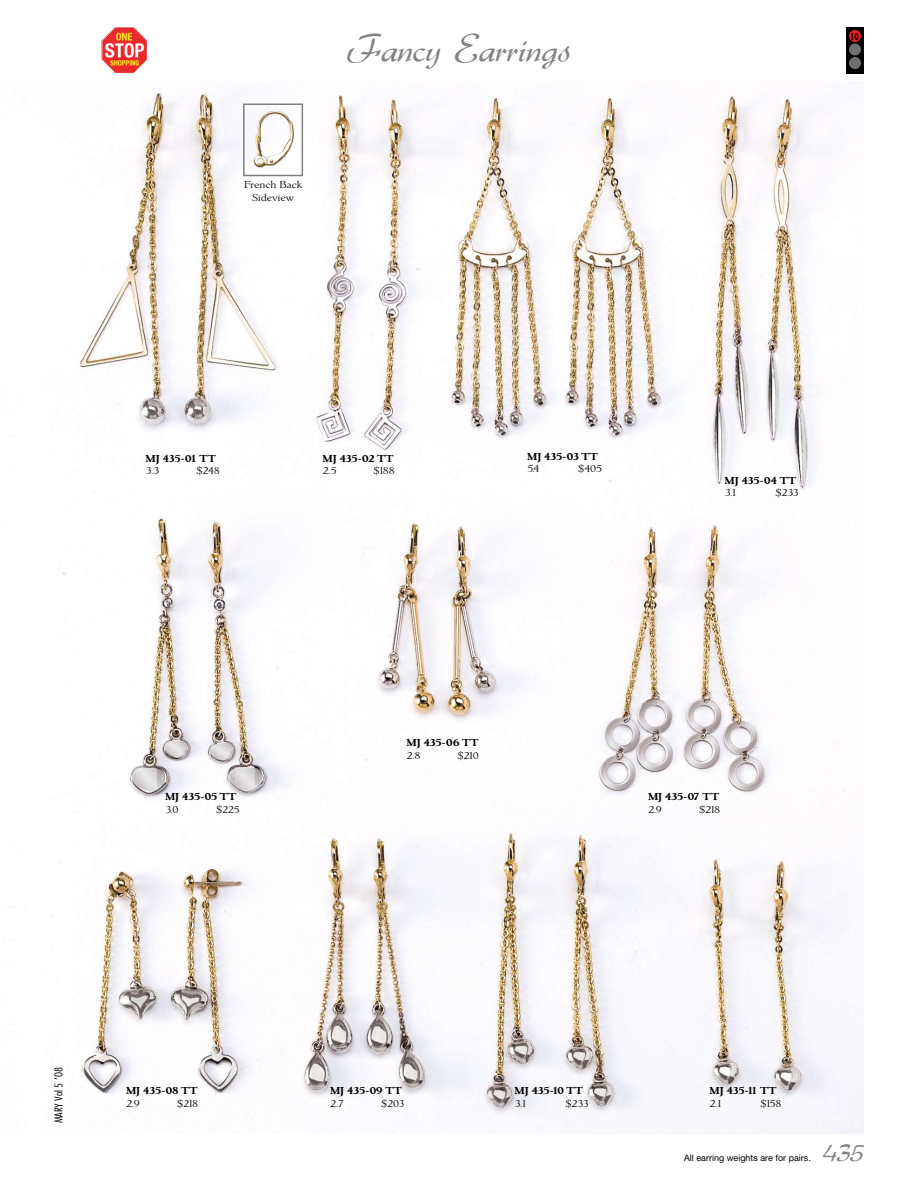
<style>
.page{position:relative;width:918px;height:1188px;background:#fff}
.page>*{position:absolute;margin:0;border:0;box-sizing:border-box;transform-origin:0 0}
.t1{font:42px "Gabrielle";color:#808284}
.t2{font:27px "Gabrielle";color:#808284}
.t3{font:700 10.5px "Erasmus";letter-spacing:-.04em;color:#000;scale:1.15 1}
.t4{font:300 10.5px "Erasmus";letter-spacing:-.02em;color:#000;scale:1.15 1}
.t5{font:300 10.5px/12.6px "Erasmus";color:#000;text-align:center;scale:1.15 1}
.t6{font:300 condensed 10.5px "Futura";color:#000;scale:1.15 1}
.t7{font:9px "Helvetica Neue";color:#000}
.t8{font:700 condensed 9px "Futura";color:#000}
</style>
<div class="page">
<img style="left:101px;top:27px;width:47px;height:46px;border-radius:13px">
<img style="left:11px;top:92px;width:853px;height:1042px">
<img style="left:220px;top:97px;width:109px;height:95px">
<div style="left:846px;top:27px;width:18px;height:47px;background:#000"></div>
<div style="left:849px;top:30px;width:12px;height:12px;background:#ed1c24;border-radius:50%"></div>
<div style="left:849px;top:44px;width:12px;height:12px;background:#6d6f71;border-radius:50%"></div>
<div style="left:849px;top:57px;width:12px;height:12px;background:#6d6f71;border-radius:50%"></div>
<p class="t5" style="left:244px;top:178px;width:52px">French Back<br>Sideview</p>
<h1 class="t1" style="left:348px;top:23px;width:224px">Fancy Earrings</h1>
<p class="t8" style="left:850px;top:31px;width:10px">10</p>
<p class="t3" style="left:146px;top:451px;width:63px">MJ 435-01 TT</p>
<p class="t4" style="left:146px;top:464px;width:13px">3.3</p>
<p class="t4" style="left:197px;top:464px;width:22px">$248</p>
<p class="t3" style="left:322px;top:451px;width:63px">MJ 435-02 TT</p>
<p class="t4" style="left:322px;top:464px;width:14px">2.5</p>
<p class="t4" style="left:374px;top:464px;width:20px">$188</p>
<p class="t3" style="left:527px;top:449px;width:63px">MJ 435-03 TT</p>
<p class="t4" style="left:527px;top:462px;width:12px">5.4</p>
<p class="t4" style="left:578px;top:462px;width:22px">$405</p>
<p class="t3" style="left:724px;top:473px;width:64px">MJ 435-04 TT</p>
<p class="t4" style="left:724px;top:486px;width:13px">3.1</p>
<p class="t4" style="left:776px;top:486px;width:22px">$233</p>
<p class="t3" style="left:165px;top:790px;width:64px">MJ 435-05 TT</p>
<p class="t4" style="left:165px;top:802px;width:13px">3.0</p>
<p class="t4" style="left:216px;top:802px;width:22px">$225</p>
<p class="t3" style="left:406px;top:736px;width:64px">MJ 435-06 TT</p>
<p class="t4" style="left:406px;top:748px;width:14px">2.8</p>
<p class="t4" style="left:458px;top:748px;width:20px">$210</p>
<p class="t3" style="left:648px;top:790px;width:63px">MJ 435-07 TT</p>
<p class="t4" style="left:648px;top:802px;width:14px">2.9</p>
<p class="t4" style="left:699px;top:802px;width:20px">$218</p>
<p class="t6" style="left:52px;top:1123px;width:50px;rotate:-90deg">MARY Vol 5 ‘08</p>
<p class="t3" style="left:126px;top:1084px;width:64px">MJ 435-08 TT</p>
<p class="t4" style="left:126px;top:1096px;width:14px">2.9</p>
<p class="t4" style="left:177px;top:1096px;width:20px">$218</p>
<p class="t3" style="left:330px;top:1084px;width:64px">MJ 435-09 TT</p>
<p class="t4" style="left:330px;top:1096px;width:14px">2.7</p>
<p class="t4" style="left:381px;top:1096px;width:22px">$203</p>
<p class="t3" style="left:514px;top:1084px;width:61px">MJ 435-10 TT</p>
<p class="t4" style="left:514px;top:1096px;width:13px">3.1</p>
<p class="t4" style="left:566px;top:1096px;width:22px">$233</p>
<p class="t3" style="left:710px;top:1084px;width:60px">MJ 435-11 TT</p>
<p class="t4" style="left:710px;top:1096px;width:13px">2.1</p>
<p class="t4" style="left:761px;top:1096px;width:20px">$158</p>
<p class="t7" style="left:684px;top:1152px;width:128px">All earring weights are for pairs.</p>
<h2 class="t2" style="left:823px;top:1137px;width:42px">435</h2>
</div>
